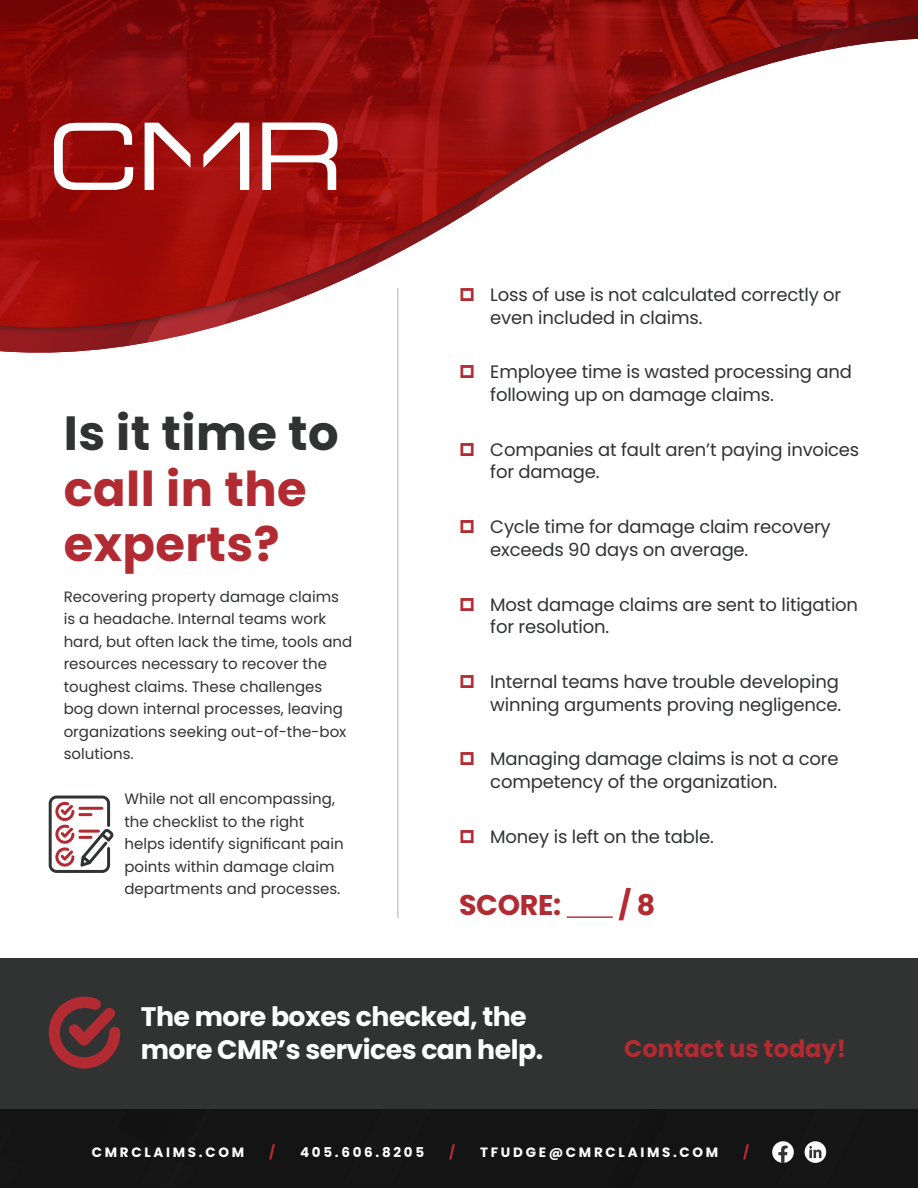
<style>
.page{position:relative;width:918px;height:1188px;background:#fff}
.page>*{position:absolute;margin:0;border:0;box-sizing:border-box;transform-origin:0 0}
.Heading{font:700 48px/55.5px "Poppins";letter-spacing:.01em;color:#b22b32}
.Sub-Head{font:700 28.5px "Poppins";letter-spacing:-.01em;color:#b22b32}
.t1{font:700 26.7px/33.5px "Poppins";letter-spacing:-.02em;color:#fff}
.t2{font:700 24px "Poppins";color:#b22b32}
.t3{font:18px/22.5px "Poppins";letter-spacing:-.01em;color:#313232}
.Paragraph{font:15px/22.5px "Poppins";color:#313232}
.t4{font:700 13.5px "Poppins";letter-spacing:.2em;color:#fff}
.t5{font:700 13.5px "Poppins";color:#b32e33}
.s1{color:#313232}
</style>
<div class="page">
<svg style="left:0;top:334px;width:188px;height:19px"></svg>
<svg style="left:0;top:0;width:918px;height:334px"></svg>
<div style="left:0;top:958px;width:918px;height:151px;background:#313232"></div>
<hr style="left:567px;top:916px;width:46px;height:2px;background:#b22b32">
<svg style="left:49px;top:796px;width:64px;height:77px"></svg>
<hr style="left:78px;top:807px;width:25px;height:3px;background:#b22b32">
<hr style="left:78px;top:813px;width:14px;height:3px;background:#b22b32">
<hr style="left:78px;top:830px;width:22px;height:3px;background:#b22b32">
<hr style="left:78px;top:836px;width:14px;height:3px;background:#b22b32">
<hr style="left:397px;top:288px;width:2px;height:630px;background:#cdcaca">
<svg style="left:49px;top:997px;width:71px;height:72px"></svg>
<div style="left:0;top:1109px;width:918px;height:79px;background:#141414"></div>
<svg style="left:145px;top:123px;width:45px;height:67px"></svg>
<svg style="left:203px;top:123px;width:46px;height:67px"></svg>
<svg style="left:262px;top:123px;width:76px;height:67px"></svg>
<svg style="left:54px;top:123px;width:79px;height:67px"></svg>
<svg style="left:461px;top:288px;width:13px;height:13px"></svg>
<p class="Heading" style="left:64px;top:406px;width:276px"><span class="s1">Is it time to </span>call in the experts?</p>
<p class="Paragraph" style="left:64px;top:585px;width:290px">Recovering property damage claims is a headache. Internal teams work hard, but often lack the time, tools and resources necessary to recover the toughest claims. These challenges bog down internal processes, leaving organizations seeking out-of-the-box solutions.</p>
<p class="Paragraph" style="left:124px;top:788px;width:221px">While not all encompassing, the checklist to the right helps identify significant pain points within damage claim departments and processes.</p>
<p class="t3" style="left:490px;top:284px;width:353px">Loss of use is not calculated correctly or even included in claims.</p>
<p class="t3" style="left:490px;top:361px;width:363px">Employee time is wasted processing and following up on damage claims.</p>
<p class="t3" style="left:490px;top:438px;width:371px">Companies at fault aren’t paying invoices for damage.</p>
<p class="t3" style="left:490px;top:516px;width:342px">Cycle time for damage claim recovery exceeds 90 days on average.</p>
<p class="t3" style="left:490px;top:593px;width:369px">Most damage claims are sent to litigation for resolution.</p>
<p class="t3" style="left:490px;top:671px;width:353px">Internal teams have trouble developing winning arguments proving negligence.</p>
<p class="t3" style="left:490px;top:748px;width:350px">Managing damage claims is not a core competency of the organization.</p>
<p class="t3" style="left:490px;top:825px;width:225px">Money is left on the table.</p>
<p class="Sub-Head" style="left:459px;top:889px;width:104px">SCORE:</p>
<p class="Sub-Head" style="left:619px;top:889px;width:38px">/ 8</p>
<p class="t1" style="left:141px;top:1000px;width:404px">The more boxes checked, the more CMR’s services can help.</p>
<p class="t2" style="left:624px;top:1035px;width:223px">Contact us today!</p>
<p class="t4" style="left:92px;top:1144px;width:154px">CMRCLAIMS.COM</p>
<p class="t5" style="left:269px;top:1144px;width:8px">/</p>
<p class="t4" style="left:300px;top:1144px;width:126px">405.606.8205</p>
<p class="t5" style="left:449px;top:1144px;width:8px">/</p>
<p class="t4" style="left:480px;top:1144px;width:240px">TFUDGE@CMRCLAIMS.COM</p>
<p class="t5" style="left:743px;top:1144px;width:8px">/</p>
</div>
